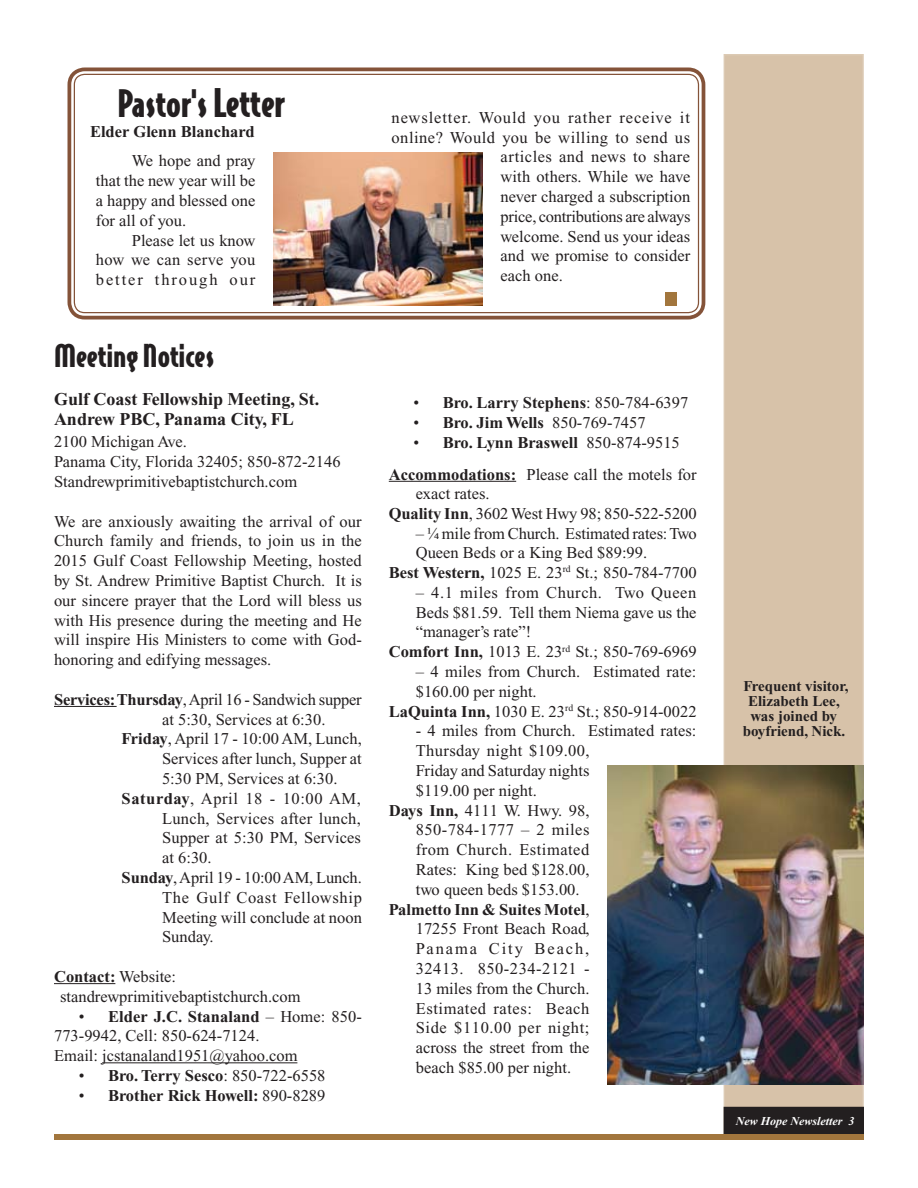
<style>
.page{position:relative;width:918px;height:1188px;background:#fff}
.page>*{position:absolute;margin:0;border:0;box-sizing:border-box;transform-origin:0 0}
.t1{font:36px "Bodega Sans Black Oldstyle";color:#231f20}
.t2{font:30px "Bodega Sans Black Oldstyle";color:#231f20}
.t3{font:700 18px/19.6px "Times New Roman";color:#231f20}
.t4{font:16.5px/19.8px "Times New Roman";color:#231f20;text-align:justify}
.t5{font:700 16.5px "Times New Roman";color:#231f20}
.t6{font:16.5px "Times New Roman";letter-spacing:.03em;color:#231f20}
.t7{font:16.5px "Times New Roman";letter-spacing:.035em;color:#231f20}
.t8{font:16.5px "Times New Roman";letter-spacing:.055em;color:#231f20}
.t9{font:16.5px "Times New Roman";letter-spacing:.04em;color:#231f20}
.t10{font:16.5px "Times New Roman";letter-spacing:.02em;color:#231f20}
.t11{font:16.5px "Times New Roman";letter-spacing:.025em;color:#231f20}
.t12{font:16.5px "Times New Roman";letter-spacing:.115em;color:#231f20}
.t13{font:700 15px/15px "Times New Roman";color:#231f20;text-align:center}
.t14{font:italic 700 12px "Times New Roman";color:#fff}
.s1{font-size:37.5px}
.s2{font-weight:700}
.s3{font-weight:400}
</style>
<div class="page">
<div style="left:724px;top:54px;width:140px;height:1080px;background:#d7c2a9;border:2px solid #dccab4"></div>
<div style="left:54px;top:1134px;width:810px;height:6px;background:#a2763d"></div>
<div style="left:724px;top:1108px;width:139px;height:25px;background:#231f20"></div>
<div style="left:724px;top:1107px;width:140px;height:27px;border:2px solid #231f20"></div>
<div style="left:68px;top:68px;width:637px;height:252px;border:4px solid #845339;border-radius:15px"></div>
<div style="left:74px;top:74px;width:625px;height:239px;border:1px solid #845339;border-radius:10px"></div>
<div style="left:665px;top:292px;width:11px;height:14px;background:#a2763d"></div>
<hr style="left:54px;top:706px;width:63px;height:1px;background:#231f20">
<hr style="left:54px;top:983px;width:61px;height:1px;background:#231f20">
<hr style="left:102px;top:1062px;width:195px;height:1px;background:#231f20">
<hr style="left:389px;top:481px;width:127px;height:1px;background:#231f20">
<img style="left:608px;top:765px;width:256px;height:319px">
<img style="left:273px;top:153px;width:210px;height:153px">
<h1 class="t1" style="left:117px;top:79px;width:169px">Pastor's <span class="s1">Letter</span></h1>
<p class="t5" style="left:90px;top:122px;width:166px">Elder Glenn Blanchard</p>
<p class="t4" style="left:96px;top:151px;width:161px;text-indent:36px">We hope and pray that the new year will be a happy and blessed one for all of you.</p>
<p class="t4" style="left:96px;top:230px;width:161px;text-indent:36px">Please let us know how we can serve you better through our</p>
<h2 class="t2" style="left:54px;top:336px;width:162px">Meeting Notices</h2>
<p class="t3" style="left:54px;top:390px;width:267px">Gulf Coast Fellowship Meeting, St.<br>Andrew PBC, Panama City, FL</p>
<p class="t4" style="left:54px;top:432px;width:288px;text-align:left">2100 Michigan Ave.<br>Panama City, Florida 32405; 850-872-2146<br>Standrewprimitivebaptistchurch.com</p>
<p class="t4" style="left:54px;top:511px;width:309px">We are anxiously awaiting the arrival of our Church family and friends, to join us in the 2015 Gulf Coast Fellowship Meeting, hosted by St. Andrew Primitive Baptist Church. It is our sincere prayer that the Lord will bless us with His presence during the meeting and He will inspire His Ministers to come with God&shy;honoring and edifying messages.</p>
<p class="t4" style="left:54px;top:689px;width:309px"><span class="s2">Services: Thursday</span>, April 16 - Sandwich supper</p>
<p class="t4" style="left:162px;top:709px;width:165px">at 5:30, Services at 6:30.</p>
<p class="t4" style="left:122px;top:729px;width:242px"><span class="s2">Friday</span>, April 17 - 10:00 AM, Lunch,</p>
<p class="t4" style="left:162px;top:749px;width:201px">Services after lunch, Supper at</p>
<p class="t4" style="left:162px;top:769px;width:177px">5:30 PM, Services at 6:30.</p>
<p class="t7" style="left:122px;top:789px;width:241px"><span class="s2">Saturday</span>, April 18 - 10:00 AM,</p>
<p class="t4" style="left:162px;top:808px;width:200px">Lunch, Services after lunch,</p>
<p class="t4" style="left:162px;top:828px;width:200px">Supper at 5:30 PM, Services</p>
<p class="t4" style="left:162px;top:848px;width:51px">at 6:30.</p>
<p class="t4" style="left:122px;top:868px;width:242px"><span class="s2">Sunday</span>, April 19 - 10:00 AM, Lunch.</p>
<p class="t9" style="left:162px;top:888px;width:201px">The Gulf Coast Fellowship</p>
<p class="t4" style="left:162px;top:907px;width:201px">Meeting will conclude at noon</p>
<p class="t4" style="left:162px;top:927px;width:53px">Sunday.</p>
<p class="t4" style="left:60px;top:967px;width:242px;text-indent:-6px"><span class="s2">Contact:</span> Website: standrewprimitivebaptistchurch.com</p>
<p class="t4" style="left:54px;top:1006px;width:309px;text-align:left;text-indent:25px">• <span class="s2">Elder J.C. Stanaland</span> – Home: 850-<br>773-9942, Cell: 850-624-7124.<br>Email: jcstanaland1951@yahoo.com</p>
<p class="t4" style="left:79px;top:1066px;width:248px">• <span class="s2">Bro. Terry Sesco</span>: 850-722-6558</p>
<p class="t5" style="left:79px;top:1086px;width:248px"><span class="s3">•</span> Brother Rick Howell: <span class="s3">890-8289</span></p>
<p class="t8" style="left:392px;top:108px;width:300px">newsletter. Would you rather receive it</p>
<p class="t6" style="left:392px;top:128px;width:300px">online? Would you be willing to send us</p>
<p class="t6" style="left:501px;top:148px;width:191px">articles and news to share</p>
<p class="t4" style="left:501px;top:167px;width:191px">with others. While we have</p>
<p class="t4" style="left:501px;top:187px;width:191px">never charged a subscription</p>
<p class="t4" style="left:501px;top:206px;width:191px">price, contributions are always</p>
<p class="t4" style="left:501px;top:226px;width:191px">welcome. Send us your ideas</p>
<p class="t4" style="left:501px;top:246px;width:191px">and we promise to consider</p>
<p class="t4" style="left:501px;top:266px;width:64px">each one.</p>
<p class="t5" style="left:414px;top:394px;width:276px"><span class="s3">•</span> Bro. Larry Stephens<span class="s3">: 850-784-6397</span></p>
<p class="t4" style="left:414px;top:413px;width:234px">• <span class="s2">Bro. Jim Wells</span> 850-769-7457</p>
<p class="t5" style="left:414px;top:433px;width:268px"><span class="s3">•</span> Bro. Lynn Braswell <span class="s3">850-874-9515</span></p>
<p class="t4" style="left:389px;top:464px;width:309px"><span class="s2">Accommodations:</span> Please call the motels for</p>
<p class="t4" style="left:416px;top:484px;width:75px">exact rates.</p>
<p class="t4" style="left:389px;top:504px;width:309px"><span class="s2">Quality Inn</span>, 3602West Hwy 98; 850-522-5200</p>
<p class="t4" style="left:416px;top:524px;width:282px">– ¼ mile from Church. Estimated rates: Two</p>
<p class="t4" style="left:416px;top:543px;width:233px">Queen Beds or a King Bed $89:99.</p>
<p class="t4" style="left:389px;top:563px;width:309px"><span class="s2">Best Western,</span> 1025 E. 23<sup>rd</sup> St.; 850-784-7700</p>
<p class="t6" style="left:416px;top:583px;width:282px">– 4.1 miles from Church. Two Queen</p>
<p class="t4" style="left:416px;top:602px;width:282px">Beds $81.59. Tell them Niema gave us the</p>
<p class="t4" style="left:416px;top:622px;width:117px">“manager’s rate”!</p>
<p class="t4" style="left:389px;top:642px;width:309px"><span class="s2">Comfort Inn,</span> 1013 E. 23<sup>rd</sup> St.; 850-769-6969</p>
<p class="t4" style="left:416px;top:662px;width:282px">– 4 miles from Church. Estimated rate:</p>
<p class="t4" style="left:416px;top:681px;width:122px">$160.00 per night.</p>
<p class="t4" style="left:389px;top:701px;width:309px"><span class="s2">LaQuinta Inn,</span> 1030 E. 23<sup>rd</sup> St.; 850-914-0022</p>
<p class="t4" style="left:416px;top:721px;width:282px">- 4 miles from Church. Estimated rates:</p>
<p class="t10" style="left:416px;top:742px;width:175px">Thursday night $109.00,</p>
<p class="t4" style="left:416px;top:761px;width:175px">Friday and Saturday nights</p>
<p class="t4" style="left:416px;top:780px;width:122px">$119.00 per night.</p>
<p class="t4" style="left:389px;top:800px;width:202px"><span class="s2">Days Inn,</span> 4111 W. Hwy. 98,</p>
<p class="t11" style="left:416px;top:821px;width:175px">850-784-1777 – 2 miles</p>
<p class="t6" style="left:416px;top:841px;width:175px">from Church. Estimated</p>
<p class="t4" style="left:416px;top:860px;width:175px">Rates: King bed $128.00,</p>
<p class="t4" style="left:416px;top:879px;width:165px">two queen beds $153.00.</p>
<p class="t5" style="left:389px;top:900px;width:202px">Palmetto Inn &amp; Suites Motel<span class="s3">,</span></p>
<p class="t4" style="left:416px;top:919px;width:175px">17255 Front Beach Road,</p>
<p class="t12" style="left:416px;top:940px;width:175px">Panama City Beach,</p>
<p class="t6" style="left:416px;top:959px;width:175px">32413. 850-234-2121 -</p>
<p class="t4" style="left:416px;top:978px;width:175px">13 miles from the Church.</p>
<p class="t7" style="left:416px;top:999px;width:175px">Estimated rates: Beach</p>
<p class="t7" style="left:416px;top:1019px;width:175px">Side $110.00 per night;</p>
<p class="t4" style="left:416px;top:1038px;width:175px">across the street from the</p>
<p class="t4" style="left:416px;top:1058px;width:157px">beach $85.00 per night.</p>
<p class="t13" style="left:743px;top:679px;width:107px">Frequent visitor,<br>Elizabeth Lee, was joined by boyfriend, Nick.</p>
<p class="t14" style="left:736px;top:1115px;width:120px">New Hope Newsletter 3</p>
</div>
